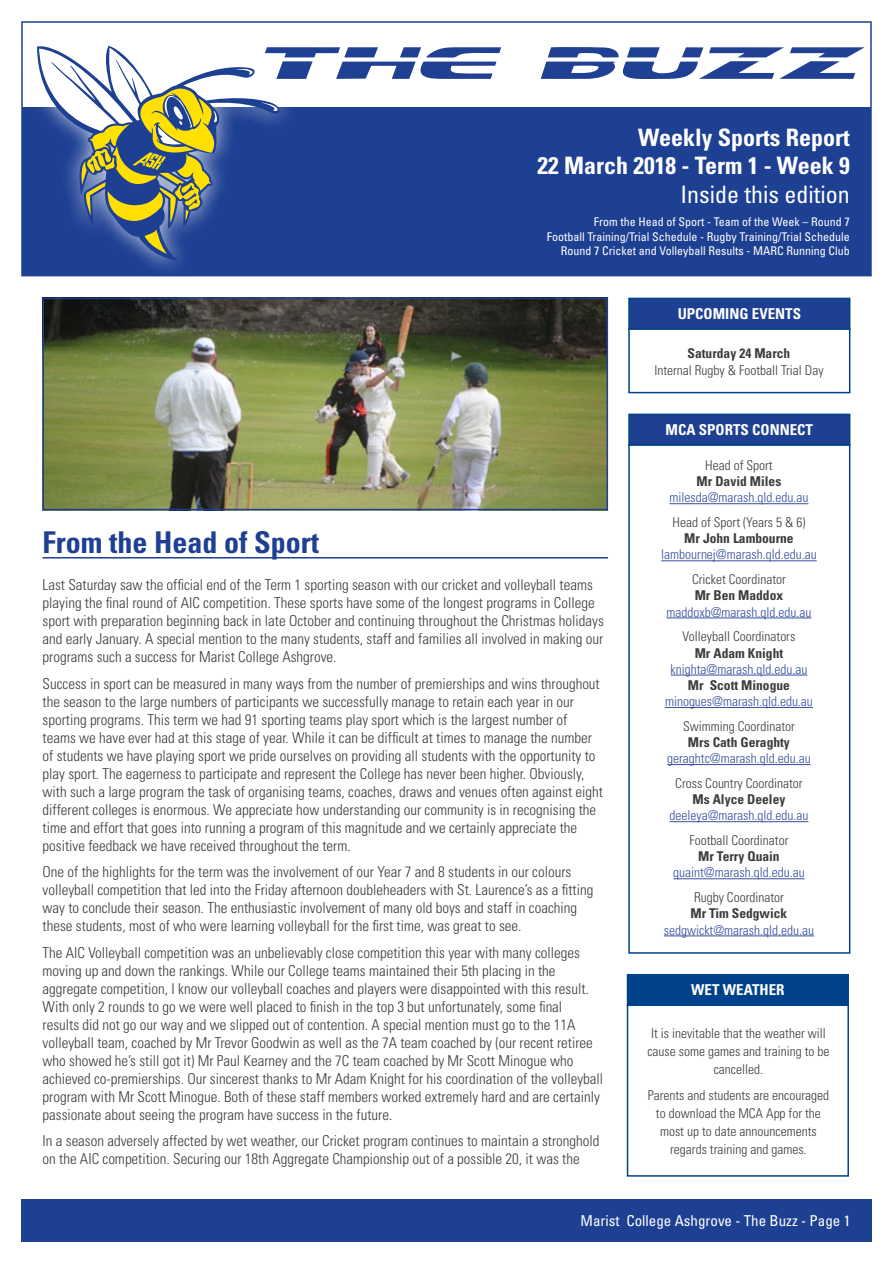
<style>
.page{position:relative;width:893px;height:1263px;background:#fff}
.page>*{position:absolute;margin:0;border:0;box-sizing:border-box;transform-origin:0 0}
.t1{font:700 condensed 30px "Univers LT Std";color:#1e4093}
.t2{font:700 condensed 24px/28.8px "Univers LT Std";color:#fff;text-align:right}
.t3{font:condensed 24px "Univers LT Std";color:#fff}
.t4{font:300 condensed 15px/18px "Univers LT Std";color:#3c3c3b}
.t5{font:700 condensed 15px "Univers LT Std";color:#fff}
.t6{font:condensed 15px "Univers LT Std";color:#fff}
.t7{font:300 condensed 13.5px/18px "Univers LT Std";color:#3c3c3b;text-align:center}
.t8{font:300 condensed 13.5px "Univers LT Std";color:#364e9d}
.t9{font:700 condensed 13.5px "Univers LT Std";color:#3c3c3b}
.t10{font:condensed 12px/14.4px "Univers LT Std";color:#fff;text-align:right}
</style>
<div class="page">
<div style="left:628px;top:328px;width:222px;height:65px;border:2px solid #004289"></div>
<div style="left:22px;top:107px;width:849px;height:168px;background:#1e4093"></div>
<div style="left:629px;top:298px;width:221px;height:31px;background:#1e4093"></div>
<div style="left:628px;top:298px;width:222px;height:32px;border:2px solid #004289"></div>
<div style="left:21px;top:21px;width:851px;height:255px;border:2px solid #1e4093"></div>
<div style="left:21px;top:1199px;width:851px;height:43px;background:#1e4093"></div>
<hr style="left:43px;top:557px;width:565px;height:1px;background:#1e4093">
<div style="left:18px;top:27px;width:280px;height:252px;background:#fff;opacity:.75"></div>
<svg style="left:35px;top:39px;width:466px;height:222px"></svg>
<svg style="left:541px;top:47px;width:324px;height:32px"></svg>
<img style="left:46px;top:301px;width:559px;height:206px">
<div style="left:43px;top:298px;width:565px;height:212px;border:2px solid #1e4093"></div>
<div style="left:628px;top:444px;width:222px;height:510px;border:2px solid #004289"></div>
<div style="left:629px;top:414px;width:221px;height:31px;background:#1e4093"></div>
<div style="left:628px;top:414px;width:222px;height:32px;border:2px solid #004289"></div>
<hr style="left:669px;top:503px;width:139px;height:1px;background:#364e9d">
<hr style="left:661px;top:560px;width:156px;height:1px;background:#364e9d">
<hr style="left:666px;top:618px;width:145px;height:1px;background:#364e9d">
<hr style="left:671px;top:675px;width:136px;height:1px;background:#364e9d">
<hr style="left:665px;top:707px;width:148px;height:1px;background:#364e9d">
<hr style="left:667px;top:764px;width:144px;height:1px;background:#364e9d">
<hr style="left:669px;top:821px;width:139px;height:1px;background:#364e9d">
<hr style="left:673px;top:878px;width:132px;height:1px;background:#364e9d">
<hr style="left:664px;top:935px;width:150px;height:1px;background:#364e9d">
<div style="left:627px;top:1004px;width:222px;height:173px;border:2px solid #004289"></div>
<div style="left:627px;top:975px;width:221px;height:30px;background:#004289"></div>
<div style="left:627px;top:974px;width:222px;height:32px;border:2px solid #004289"></div>
<h2 class="t2" style="left:538px;top:123px;width:314px">Weekly Sports Report<br>22 March 2018 - Term 1 - Week 9</h2>
<h2 class="t3" style="left:680px;top:179px;width:171px">Inside this edition</h2>
<p class="t10" style="left:547px;top:214px;width:304px">From the Head of Sport - Team of the Week – Round 7<br>Football Training/Trial Schedule - Rugby Training/Trial Schedule<br>Round 7 Cricket and Volleyball Results - MARC Running Club</p>
<h1 class="t1" style="left:43px;top:524px;width:278px">From the Head of Sport</h1>
<p class="t4" style="left:43px;top:576px;width:563px">Last Saturday saw the official end of the Term 1 sporting season with our cricket and volleyball teams playing the final round of AIC competition. These sports have some of the longest programs in College sport with preparation beginning back in late October and continuing throughout the Christmas holidays and early January. A special mention to the many students, staff and families all involved in making our programs such a success for Marist College Ashgrove.</p>
<p class="t4" style="left:43px;top:674px;width:562px">Success in sport can be measured in many ways from the number of premierships and wins throughout the season to the large numbers of participants we successfully manage to retain each year in our sporting programs. This term we had 91 sporting teams play sport which is the largest number of teams we have ever had at this stage of year. While it can be difficult at times to manage the number of students we have playing sport we pride ourselves on providing all students with the opportunity to play sport. The eagerness to participate and represent the College has never been higher. Obviously, with such a large program the task of organising teams, coaches, draws and venues often against eight different colleges is enormous. We appreciate how understanding our community is in recognising the time and effort that goes into running a program of this magnitude and we certainly appreciate the positive feedback we have received throughout the term.</p>
<p class="t4" style="left:43px;top:863px;width:552px">One of the highlights for the term was the involvement of our Year 7 and 8 students in our colours volleyball competition that led into the Friday afternoon doubleheaders with St. Laurence’s as a fitting way to conclude their season. The enthusiastic involvement of many old boys and staff in coaching these students, most of who were learning volleyball for the first time, was great to see.</p>
<p class="t4" style="left:43px;top:943px;width:562px">The AIC Volleyball competition was an unbelievably close competition this year with many colleges moving up and down the rankings. While our College teams maintained their 5th placing in the aggregate competition, I know our volleyball coaches and players were disappointed with this result.<br>With only 2 rounds to go we were well placed to finish in the top 3 but unfortunately, some final<br>results did not go our way and we slipped out of contention. A special mention must go to the 11A volleyball team, coached by Mr Trevor Goodwin as well as the 7A team coached by (our recent retiree who showed he’s still got it) Mr Paul Kearney and the 7C team coached by Mr Scott Minogue who achieved co-premierships. Our sincerest thanks to Mr Adam Knight for his coordination of the volleyball program with Mr Scott Minogue. Both of these staff members worked extremely hard and are certainly passionate about seeing the program have success in the future.</p>
<p class="t4" style="left:43px;top:1132px;width:559px">In a season adversely affected by wet weather, our Cricket program continues to maintain a stronghold on the AIC competition. Securing our 18th Aggregate Championship out of a possible 20, it was the</p>
<p class="t5" style="left:678px;top:305px;width:125px">UPCOMING EVENTS</p>
<p class="t9" style="left:688px;top:345px;width:104px">Saturday 24 March</p>
<p class="t7" style="left:654px;top:361px;width:171px">Internal Rugby &amp; Football Trial Day</p>
<p class="t5" style="left:666px;top:420px;width:149px">MCA SPORTS CONNECT</p>
<p class="t7" style="left:705px;top:456px;width:69px">Head of Sport</p>
<p class="t9" style="left:697px;top:473px;width:86px">Mr David Miles</p>
<p class="t8" style="left:669px;top:489px;width:140px">milesda@marash.qld.edu.au</p>
<p class="t7" style="left:673px;top:513px;width:134px">Head of Sport (Years 5 &amp; 6)</p>
<p class="t9" style="left:684px;top:530px;width:111px">Mr John Lambourne</p>
<p class="t8" style="left:661px;top:547px;width:157px">lambournej@marash.qld.edu.au</p>
<p class="t7" style="left:692px;top:570px;width:95px">Cricket Coordinator</p>
<p class="t9" style="left:695px;top:587px;width:90px">Mr Ben Maddox</p>
<p class="t8" style="left:666px;top:604px;width:146px">maddoxb@marash.qld.edu.au</p>
<p class="t7" style="left:683px;top:627px;width:114px">Volleyball Coordinators</p>
<p class="t9" style="left:695px;top:644px;width:90px">Mr Adam Knight</p>
<p class="t8" style="left:671px;top:661px;width:138px">knighta@marash.qld.edu.au</p>
<p class="t9" style="left:688px;top:677px;width:103px">Mr Scott Minogue</p>
<p class="t8" style="left:665px;top:693px;width:149px">minogues@marash.qld.edu.au</p>
<p class="t7" style="left:683px;top:717px;width:113px">Swimming Coordinator</p>
<p class="t9" style="left:688px;top:734px;width:103px">Mrs Cath Geraghty</p>
<p class="t8" style="left:667px;top:750px;width:145px">geraghtc@marash.qld.edu.au</p>
<p class="t7" style="left:675px;top:774px;width:129px">Cross Country Coordinator</p>
<p class="t9" style="left:692px;top:791px;width:94px">Ms Alyce Deeley</p>
<p class="t8" style="left:669px;top:807px;width:140px">deeleya@marash.qld.edu.au</p>
<p class="t7" style="left:689px;top:831px;width:100px">Football Coordinator</p>
<p class="t9" style="left:698px;top:848px;width:83px">Mr Terry Quain</p>
<p class="t8" style="left:673px;top:864px;width:133px">quaint@marash.qld.edu.au</p>
<p class="t7" style="left:694px;top:888px;width:91px">Rugby Coordinator</p>
<p class="t9" style="left:691px;top:905px;width:98px">Mr Tim Sedgwick</p>
<p class="t8" style="left:664px;top:922px;width:152px">sedgwickt@marash.qld.edu.au</p>
<p class="t5" style="left:691px;top:981px;width:95px">WET WEATHER</p>
<p class="t7" style="left:647px;top:1024px;width:184px">It is inevitable that the weather will cause some games and training to be cancelled.</p>
<p class="t7" style="left:648px;top:1087px;width:183px">Parents and students are encouraged to download the MCA App for the most up to date announcements regards training and games.</p>
<p class="t6" style="left:580px;top:1211px;width:271px">Marist College Ashgrove - The Buzz - Page 1</p>
</div>
